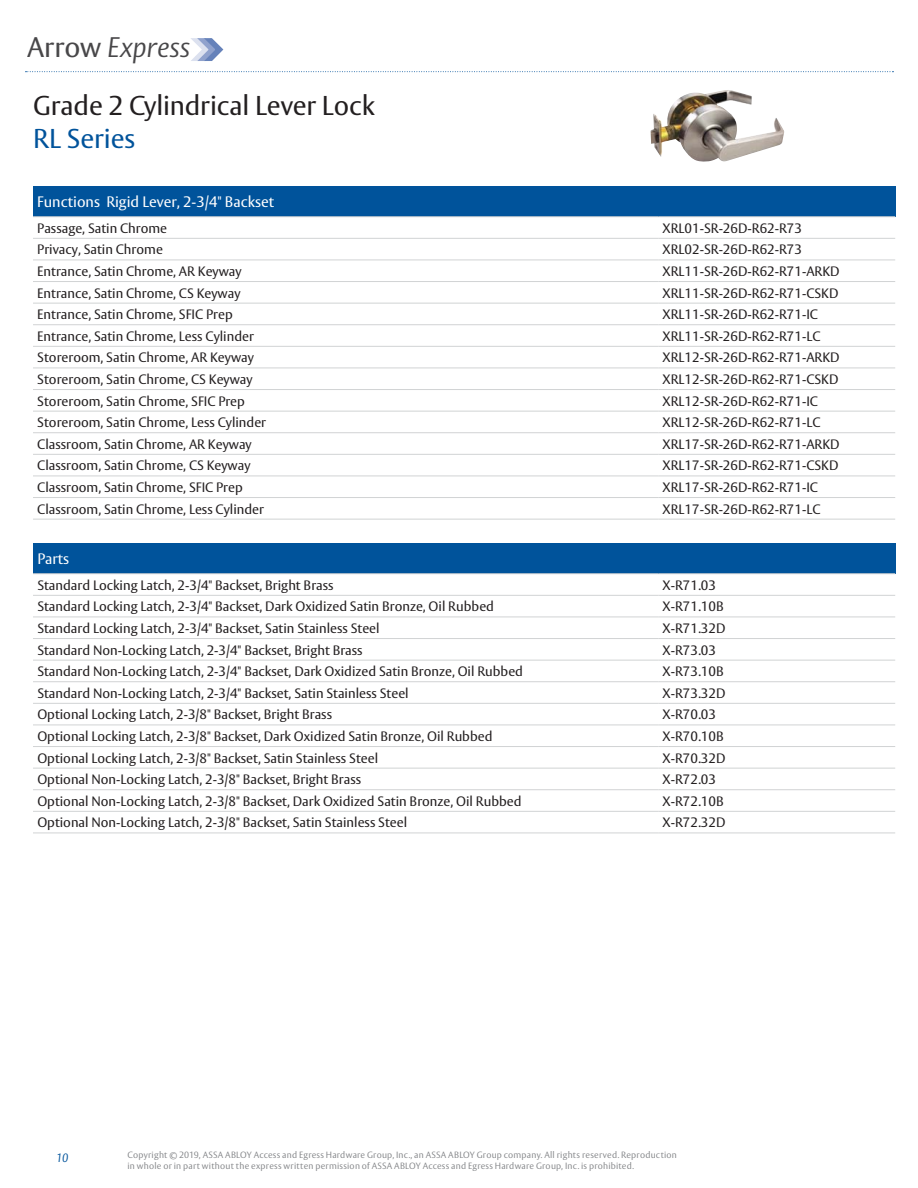
<style>
.page{position:relative;width:918px;height:1188px;background:#fff}
.page>*{position:absolute;margin:0;border:0;box-sizing:border-box;transform-origin:0 0}
.t1{font:italic 300 28.05px "ASSA Vesta";color:#484749}
.t2{font:27px "ASSA Vesta";letter-spacing:-.005em;color:#231f20}
.t3{font:27px "ASSA Vesta";color:#00539b}
.t4{font:15px "ASSA Vesta";color:#fff}
.t5{font:13.5px "ASSA Vesta";color:#231f20}
.t6{font:italic 300 12px "ASSA Vesta";color:#00539b}
.t7{font:300 9px/10.8px "ASSA Vesta";letter-spacing:.025em;color:#808285}
.s1{font-weight:400;font-style:normal}
</style>
<div class="page">
<svg style="left:26px;top:71px;width:867px;height:1px"></svg>
<svg style="left:191px;top:38px;width:33px;height:23px"></svg>
<div style="left:33px;top:186px;width:862px;height:31px;background:#00539b"></div>
<hr style="left:33px;top:216px;width:625px;height:1px;background:#d1d3d4">
<hr style="left:658px;top:216px;width:237px;height:1px;background:#d1d3d4">
<hr style="left:33px;top:238px;width:625px;height:1px;background:#d1d3d4">
<hr style="left:658px;top:238px;width:237px;height:1px;background:#d1d3d4">
<hr style="left:33px;top:260px;width:625px;height:1px;background:#d1d3d4">
<hr style="left:658px;top:260px;width:237px;height:1px;background:#d1d3d4">
<hr style="left:33px;top:281px;width:625px;height:1px;background:#d1d3d4">
<hr style="left:658px;top:281px;width:237px;height:1px;background:#d1d3d4">
<hr style="left:33px;top:303px;width:625px;height:1px;background:#d1d3d4">
<hr style="left:658px;top:303px;width:237px;height:1px;background:#d1d3d4">
<hr style="left:33px;top:324px;width:625px;height:1px;background:#d1d3d4">
<hr style="left:658px;top:324px;width:237px;height:1px;background:#d1d3d4">
<hr style="left:33px;top:346px;width:625px;height:1px;background:#d1d3d4">
<hr style="left:658px;top:346px;width:237px;height:1px;background:#d1d3d4">
<hr style="left:33px;top:368px;width:625px;height:1px;background:#d1d3d4">
<hr style="left:658px;top:368px;width:237px;height:1px;background:#d1d3d4">
<hr style="left:33px;top:389px;width:625px;height:1px;background:#d1d3d4">
<hr style="left:658px;top:389px;width:237px;height:1px;background:#d1d3d4">
<hr style="left:33px;top:411px;width:625px;height:1px;background:#d1d3d4">
<hr style="left:658px;top:411px;width:237px;height:1px;background:#d1d3d4">
<hr style="left:33px;top:432px;width:625px;height:1px;background:#d1d3d4">
<hr style="left:658px;top:432px;width:237px;height:1px;background:#d1d3d4">
<hr style="left:33px;top:454px;width:625px;height:1px;background:#d1d3d4">
<hr style="left:658px;top:454px;width:237px;height:1px;background:#d1d3d4">
<hr style="left:33px;top:476px;width:625px;height:1px;background:#d1d3d4">
<hr style="left:658px;top:476px;width:237px;height:1px;background:#d1d3d4">
<hr style="left:33px;top:497px;width:625px;height:1px;background:#d1d3d4">
<hr style="left:658px;top:497px;width:237px;height:1px;background:#d1d3d4">
<hr style="left:33px;top:519px;width:625px;height:1px;background:#d1d3d4">
<hr style="left:658px;top:519px;width:237px;height:1px;background:#d1d3d4">
<div style="left:33px;top:543px;width:862px;height:31px;background:#00539b"></div>
<hr style="left:33px;top:573px;width:625px;height:1px;background:#d1d3d4">
<hr style="left:658px;top:573px;width:237px;height:1px;background:#d1d3d4">
<hr style="left:33px;top:595px;width:625px;height:1px;background:#d1d3d4">
<hr style="left:658px;top:595px;width:237px;height:1px;background:#d1d3d4">
<hr style="left:33px;top:617px;width:625px;height:1px;background:#d1d3d4">
<hr style="left:658px;top:617px;width:237px;height:1px;background:#d1d3d4">
<hr style="left:33px;top:638px;width:625px;height:1px;background:#d1d3d4">
<hr style="left:658px;top:638px;width:237px;height:1px;background:#d1d3d4">
<hr style="left:33px;top:660px;width:625px;height:1px;background:#d1d3d4">
<hr style="left:658px;top:660px;width:237px;height:1px;background:#d1d3d4">
<hr style="left:33px;top:681px;width:625px;height:1px;background:#d1d3d4">
<hr style="left:658px;top:681px;width:237px;height:1px;background:#d1d3d4">
<hr style="left:33px;top:703px;width:625px;height:1px;background:#d1d3d4">
<hr style="left:658px;top:703px;width:237px;height:1px;background:#d1d3d4">
<hr style="left:33px;top:725px;width:625px;height:1px;background:#d1d3d4">
<hr style="left:658px;top:725px;width:237px;height:1px;background:#d1d3d4">
<hr style="left:33px;top:746px;width:625px;height:1px;background:#d1d3d4">
<hr style="left:658px;top:746px;width:237px;height:1px;background:#d1d3d4">
<hr style="left:33px;top:768px;width:625px;height:1px;background:#d1d3d4">
<hr style="left:658px;top:768px;width:237px;height:1px;background:#d1d3d4">
<hr style="left:33px;top:789px;width:625px;height:1px;background:#d1d3d4">
<hr style="left:658px;top:789px;width:237px;height:1px;background:#d1d3d4">
<hr style="left:33px;top:811px;width:625px;height:1px;background:#d1d3d4">
<hr style="left:658px;top:811px;width:237px;height:1px;background:#d1d3d4">
<hr style="left:33px;top:833px;width:625px;height:1px;background:#d1d3d4">
<hr style="left:658px;top:833px;width:237px;height:1px;background:#d1d3d4">
<img style="left:651px;top:90px;width:133px;height:72px">
<h1 class="t1" style="left:27px;top:30px;width:165px"><span class="s1">Arrow</span> Express</h1>
<h2 class="t2" style="left:33px;top:94px;width:343px">Grade 2 Cylindrical Lever Lock</h2>
<h2 class="t3" style="left:33px;top:127px;width:104px">RL Series</h2>
<p class="t4" style="left:37px;top:196px;width:238px">Functions Rigid Lever, 2-3/4" Backset</p>
<p class="t5" style="left:37px;top:222px;width:131px">Passage, Satin Chrome</p>
<p class="t5" style="left:663px;top:222px;width:141px">XRL01-SR-26D-R62-R73</p>
<p class="t5" style="left:37px;top:244px;width:127px">Privacy, Satin Chrome</p>
<p class="t5" style="left:663px;top:244px;width:141px">XRL02-SR-26D-R62-R73</p>
<p class="t5" style="left:37px;top:265px;width:206px">Entrance, Satin Chrome, AR Keyway</p>
<p class="t5" style="left:663px;top:265px;width:179px">XRL11-SR-26D-R62-R71-ARKD</p>
<p class="t5" style="left:37px;top:287px;width:205px">Entrance, Satin Chrome, CS Keyway</p>
<p class="t5" style="left:663px;top:287px;width:177px">XRL11-SR-26D-R62-R71-CSKD</p>
<p class="t5" style="left:37px;top:309px;width:197px">Entrance, Satin Chrome, SFIC Prep</p>
<p class="t5" style="left:663px;top:309px;width:157px">XRL11-SR-26D-R62-R71-IC</p>
<p class="t5" style="left:37px;top:330px;width:218px">Entrance, Satin Chrome, Less Cylinder</p>
<p class="t5" style="left:663px;top:330px;width:159px">XRL11-SR-26D-R62-R71-LC</p>
<p class="t5" style="left:37px;top:352px;width:218px">Storeroom, Satin Chrome, AR Keyway</p>
<p class="t5" style="left:663px;top:352px;width:179px">XRL12-SR-26D-R62-R71-ARKD</p>
<p class="t5" style="left:37px;top:373px;width:217px">Storeroom, Satin Chrome, CS Keyway</p>
<p class="t5" style="left:663px;top:373px;width:177px">XRL12-SR-26D-R62-R71-CSKD</p>
<p class="t5" style="left:37px;top:395px;width:209px">Storeroom, Satin Chrome, SFIC Prep</p>
<p class="t5" style="left:663px;top:395px;width:157px">XRL12-SR-26D-R62-R71-IC</p>
<p class="t5" style="left:37px;top:417px;width:230px">Storeroom, Satin Chrome, Less Cylinder</p>
<p class="t5" style="left:663px;top:417px;width:159px">XRL12-SR-26D-R62-R71-LC</p>
<p class="t5" style="left:37px;top:438px;width:216px">Classroom, Satin Chrome, AR Keyway</p>
<p class="t5" style="left:663px;top:438px;width:179px">XRL17-SR-26D-R62-R71-ARKD</p>
<p class="t5" style="left:37px;top:460px;width:215px">Classroom, Satin Chrome, CS Keyway</p>
<p class="t5" style="left:663px;top:460px;width:177px">XRL17-SR-26D-R62-R71-CSKD</p>
<p class="t5" style="left:37px;top:481px;width:207px">Classroom, Satin Chrome, SFIC Prep</p>
<p class="t5" style="left:663px;top:481px;width:157px">XRL17-SR-26D-R62-R71-IC</p>
<p class="t5" style="left:37px;top:503px;width:228px">Classroom, Satin Chrome, Less Cylinder</p>
<p class="t5" style="left:663px;top:503px;width:159px">XRL17-SR-26D-R62-R71-LC</p>
<p class="t4" style="left:37px;top:553px;width:33px">Parts</p>
<p class="t5" style="left:37px;top:579px;width:298px">Standard Locking Latch, 2-3/4" Backset, Bright Brass</p>
<p class="t5" style="left:663px;top:579px;width:55px">X-R71.03</p>
<p class="t5" style="left:37px;top:601px;width:458px">Standard Locking Latch, 2-3/4" Backset, Dark Oxidized Satin Bronze, Oil Rubbed</p>
<p class="t5" style="left:663px;top:601px;width:63px">X-R71.10B</p>
<p class="t5" style="left:37px;top:622px;width:344px">Standard Locking Latch, 2-3/4" Backset, Satin Stainless Steel</p>
<p class="t5" style="left:663px;top:622px;width:64px">X-R71.32D</p>
<p class="t5" style="left:37px;top:644px;width:327px">Standard Non-Locking Latch, 2-3/4" Backset, Bright Brass</p>
<p class="t5" style="left:663px;top:644px;width:55px">X-R73.03</p>
<p class="t5" style="left:37px;top:666px;width:487px">Standard Non-Locking Latch, 2-3/4" Backset, Dark Oxidized Satin Bronze, Oil Rubbed</p>
<p class="t5" style="left:663px;top:666px;width:63px">X-R73.10B</p>
<p class="t5" style="left:37px;top:687px;width:373px">Standard Non-Locking Latch, 2-3/4" Backset, Satin Stainless Steel</p>
<p class="t5" style="left:663px;top:687px;width:64px">X-R73.32D</p>
<p class="t5" style="left:37px;top:709px;width:296px">Optional Locking Latch, 2-3/8" Backset, Bright Brass</p>
<p class="t5" style="left:663px;top:709px;width:55px">X-R70.03</p>
<p class="t5" style="left:37px;top:730px;width:457px">Optional Locking Latch, 2-3/8" Backset, Dark Oxidized Satin Bronze, Oil Rubbed</p>
<p class="t5" style="left:663px;top:730px;width:63px">X-R70.10B</p>
<p class="t5" style="left:37px;top:752px;width:342px">Optional Locking Latch, 2-3/8" Backset, Satin Stainless Steel</p>
<p class="t5" style="left:663px;top:752px;width:64px">X-R70.32D</p>
<p class="t5" style="left:37px;top:774px;width:325px">Optional Non-Locking Latch, 2-3/8" Backset, Bright Brass</p>
<p class="t5" style="left:663px;top:774px;width:55px">X-R72.03</p>
<p class="t5" style="left:37px;top:795px;width:486px">Optional Non-Locking Latch, 2-3/8" Backset, Dark Oxidized Satin Bronze, Oil Rubbed</p>
<p class="t5" style="left:663px;top:795px;width:63px">X-R72.10B</p>
<p class="t5" style="left:37px;top:817px;width:371px">Optional Non-Locking Latch, 2-3/8" Backset, Satin Stainless Steel</p>
<p class="t5" style="left:663px;top:817px;width:64px">X-R72.32D</p>
<p class="t6" style="left:56px;top:1151px;width:14px">10</p>
<p class="t7" style="left:128px;top:1150px;width:551px">Copyright © 2019, ASSA ABLOY Access and Egress Hardware Group, Inc., an ASSA ABLOY Group company. All rights reserved. Reproduction in whole or in part without the express written permission of ASSA ABLOY Access and Egress Hardware Group, Inc. is prohibited.</p>
</div>
